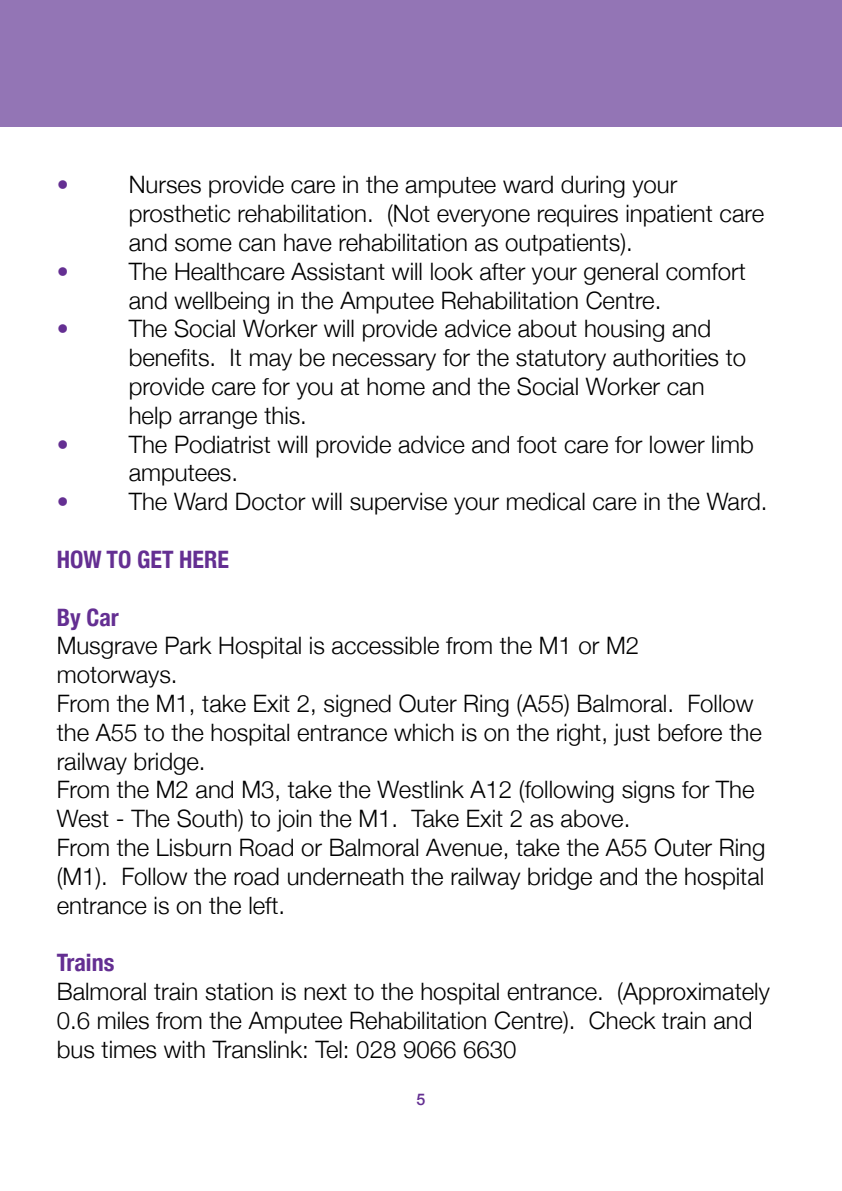
<style>
.page{position:relative;width:842px;height:1191px;background:#fff}
.page>*{position:absolute;margin:0;border:0;box-sizing:border-box;transform-origin:0 0}
.t1{font:300 24px/28.8px "Helvetica Neue";color:#000}
.t2{font:700 condensed 24px "Helvetica Neue";color:#642f92}
.t3{font:300 24px "Helvetica Neue";color:#642f92}
.t4{font:500 16px "Helvetica Neue";color:#642f92}
</style>
<div class="page">
<div style="left:0;top:0;width:842px;height:126px;background:#9375b5"></div>
<p class="t3" style="left:57px;top:165px;width:13px">•</p>
<p class="t1" style="left:129px;top:169px;width:637px">Nurses provide care in the amputee ward during your prosthetic rehabilitation. (Not everyone requires inpatient care and some can have rehabilitation as outpatients).</p>
<p class="t3" style="left:57px;top:252px;width:13px">•</p>
<p class="t1" style="left:129px;top:255px;width:619px">The Healthcare Assistant will look after your general comfort and wellbeing in the Amputee Rehabilitation Centre.</p>
<p class="t3" style="left:57px;top:309px;width:13px">•</p>
<p class="t1" style="left:129px;top:313px;width:619px">The Social Worker will provide advice about housing and benefits. It may be necessary for the statutory authorities to provide care for you at home and the Social Worker can help arrange this.</p>
<p class="t3" style="left:57px;top:425px;width:13px">•</p>
<p class="t1" style="left:129px;top:428px;width:627px">The Podiatrist will provide advice and foot care for lower limb amputees.</p>
<p class="t3" style="left:57px;top:482px;width:13px">•</p>
<p class="t1" style="left:129px;top:485px;width:640px">The Ward Doctor will supervise your medical care in the Ward.</p>
<p class="t2" style="left:57px;top:539px;width:174px">HOW TO GET HERE</p>
<p class="t2" style="left:57px;top:597px;width:64px">By Car</p>
<p class="t1" style="left:57px;top:629px;width:710px">Musgrave Park Hospital is accessible from the M1 or M2 motorways.<br>From the M1, take Exit 2, signed Outer Ring (A55) Balmoral. Follow the A55 to the hospital entrance which is on the right, just before the railway bridge.<br>From the M2 and M3, take the Westlink A12 (following signs for The West - The South) to join the M1. Take Exit 2 as above.<br>From the Lisburn Road or Balmoral Avenue, take the A55 Outer Ring (M1). Follow the road underneath the railway bridge and the hospital entrance is on the left.</p>
<p class="t2" style="left:57px;top:942px;width:59px">Trains</p>
<p class="t1" style="left:57px;top:975px;width:715px">Balmoral train station is next to the hospital entrance. (Approximately<br>0.6 miles from the Amputee Rehabilitation Centre). Check train and bus times with Translink: Tel: 028 9066 6630</p>
<p class="t4" style="left:416px;top:1086px;width:10px">5</p>
</div>
